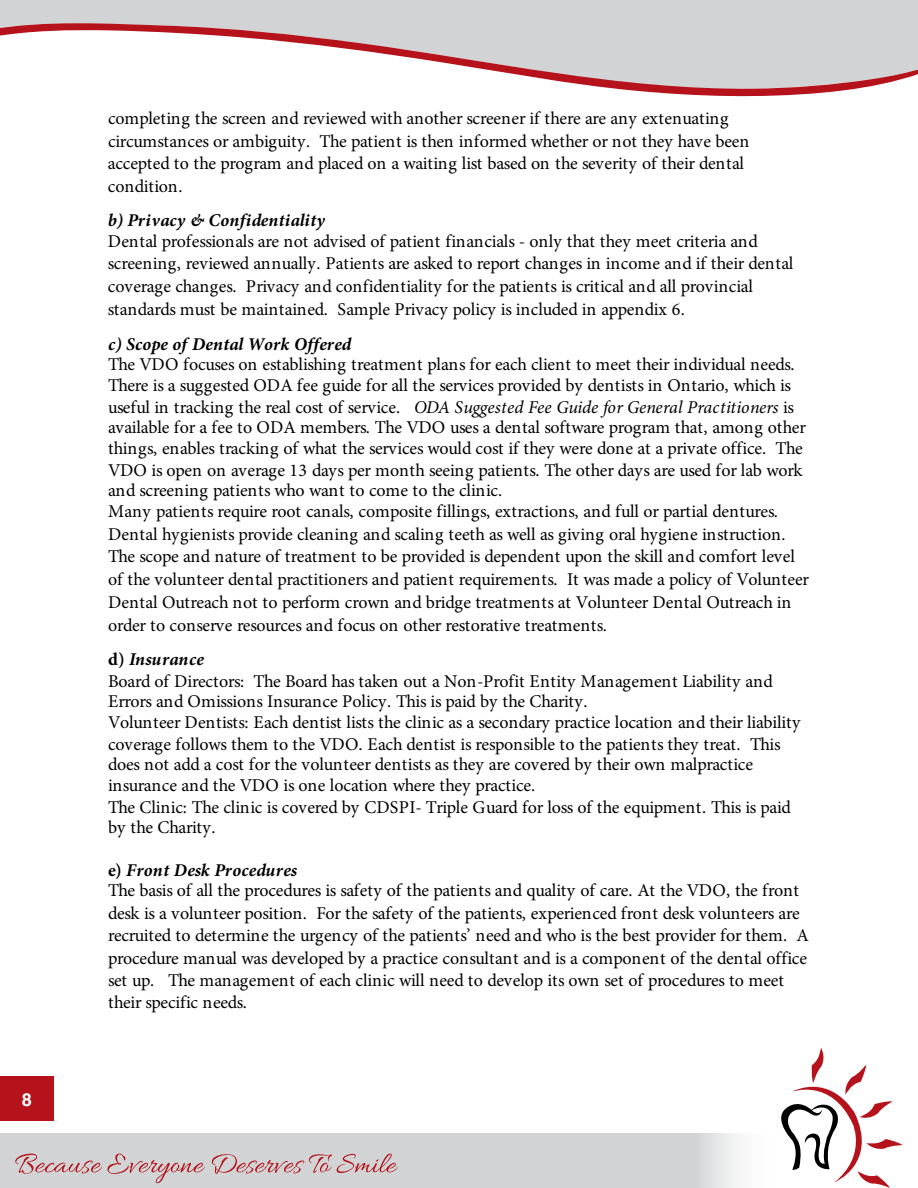
<style>
.page{position:relative;width:918px;height:1188px;background:#fff}
.page>*{position:absolute;margin:0;border:0;box-sizing:border-box;transform-origin:0 0}
.t1{font:18px/21px "Minion Pro";letter-spacing:-.01em;color:#000}
.t2{font:italic 700 18px "Minion Pro";letter-spacing:.015em;color:#000}
.t3{font:700 18px "Helvetica";color:#fff}
.s1{font-style:italic}
.s2{font-weight:700}
.s3{font-weight:700;font-style:italic}
</style>
<div class="page">
<div style="left:0;top:1133px;width:777px;height:55px;background:#d1d3d4"></div>
<div style="left:0;top:1077px;width:54px;height:44px;background:#b5121b"></div>
<svg style="left:15px;top:1154px;width:383px;height:29px"></svg>
<svg style="left:775px;top:1048px;width:128px;height:140px"></svg>
<svg style="left:0;top:0;width:918px;height:97px;fill:#d1d3d4"></svg>
<p class="t3" style="left:22px;top:1089px;width:12px">8</p>
<p class="t1" style="left:108px;top:107px;width:643px;line-height:22.5px">completing the screen and reviewed with another screener if there are any extenuating circumstances or ambiguity. The patient is then informed whether or not they have been accepted to the program and placed on a waiting list based on the severity of their dental condition.</p>
<p class="t2" style="left:108px;top:207px;width:218px">b) Privacy &amp; Confidentiality</p>
<p class="t1" style="left:108px;top:230px;width:687px;line-height:22.6px">Dental professionals are not advised of patient financials - only that they meet criteria and screening, reviewed annually. Patients are asked to report changes in income and if their dental coverage changes. Privacy and confidentiality for the patients is critical and all provincial standards must be maintained. Sample Privacy policy is included in appendix 6.</p>
<p class="t2" style="left:108px;top:331px;width:245px">c) Scope of Dental Work Offered</p>
<p class="t1" style="left:108px;top:354px;width:700px">The VDO focuses on establishing treatment plans for each client to meet their individual needs.<br>There is a suggested ODA fee guide for all the services provided by dentists in Ontario, which is useful in tracking the real cost of service. <span class="s1">ODA Suggested Fee Guide for General Practitioners</span> is available for a fee to ODA members. The VDO uses a dental software program that, among other things, enables tracking of what the services would cost if they were done at a private office. The VDO is open on average 13 days per month seeing patients. The other days are used for lab work and screening patients who want to come to the clinic.<br>Many patients require root canals, composite fillings, extractions, and full or partial dentures.</p>
<p class="t1" style="left:108px;top:523px;width:703px;line-height:22.8px">Dental hygienists provide cleaning and scaling teeth as well as giving oral hygiene instruction.<br>The scope and nature of treatment to be provided is dependent upon the skill and comfort level of the volunteer dental practitioners and patient requirements. It was made a policy of Volunteer Dental Outreach not to perform crown and bridge treatments at Volunteer Dental Outreach in order to conserve resources and focus on other restorative treatments.</p>
<p class="t1" style="left:108px;top:649px;width:694px"><span class="s2">d)</span> <span class="s3">Insurance<br></span>Board of Directors: The Board has taken out a Non-Profit Entity Management Liability and Errors and Omissions Insurance Policy. This is paid by the Charity.<br>Volunteer Dentists: Each dentist lists the clinic as a secondary practice location and their liability coverage follows them to the VDO. Each dentist is responsible to the patients they treat. This does not add a cost for the volunteer dentists as they are covered by their own malpractice insurance and the VDO is one location where they practice.<br>The Clinic: The clinic is covered by CDSPI- Triple Guard for loss of the equipment. This is paid by the Charity.</p>
<p class="t1" style="left:108px;top:859px;width:702px;line-height:22.2px"><span class="s2">e)</span> <span class="s3">Front Desk Procedures<br></span>The basis of all the procedures is safety of the patients and quality of care. At the VDO, the front desk is a volunteer position. For the safety of the patients, experienced front desk volunteers are recruited to determine the urgency of the patients’ need and who is the best provider for them. A procedure manual was developed by a practice consultant and is a component of the dental office set up. The management of each clinic will need to develop its own set of procedures to meet their specific needs.</p>
</div>
